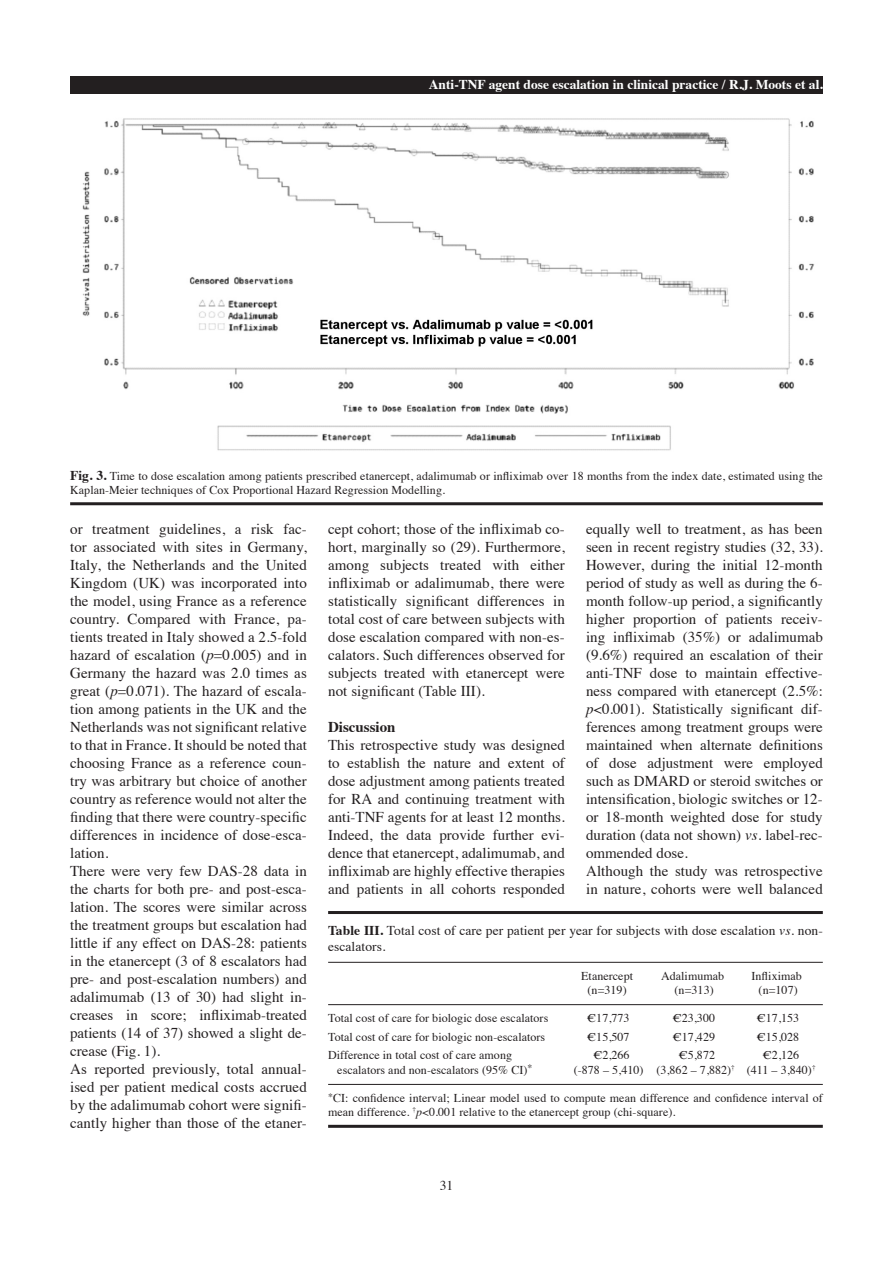
<style>
.page{position:relative;width:893px;height:1263px;background:#fff}
.page>*{position:absolute;margin:0;border:0;box-sizing:border-box;transform-origin:0 0}
.t1{font:15px/18px "Times";color:#231f20}
.t2{font:700 15px "Times";color:#231f20}
.t3{font:13.5px/15.8px "Times";letter-spacing:.005em;color:#231f20}
.t4{font:700 13.5px "Times";color:#fff}
.t5{font:12px/14.2px "Times";letter-spacing:.005em;color:#231f20}
.s1{font-weight:700;font-size:13.5px}
.s2{font-style:italic}
.s3{font-weight:700}
</style>
<div class="page">
<div style="left:70px;top:77px;width:753px;height:17px;background:#231f20"></div>
<hr style="left:70px;top:502px;width:753px;height:3px;background:#231f20">
<img style="left:82px;top:118px;width:733px;height:333px">
<hr style="left:328px;top:911px;width:495px;height:3px;background:#231f20">
<hr style="left:328px;top:962px;width:495px;height:1px;background:#231f20">
<hr style="left:328px;top:1004px;width:495px;height:1px;background:#231f20">
<hr style="left:328px;top:1084px;width:495px;height:1px;background:#231f20">
<hr style="left:328px;top:1125px;width:495px;height:3px;background:#231f20">
<p class="t4" style="left:429px;top:71px;width:395px">Anti-TNF agent dose escalation in clinical practice / R.J. Moots et al.</p>
<p class="t5" style="left:70px;top:467px;width:754px"><span class="s1">Fig. 3.</span> Time to dose escalation among patients prescribed etanercept, adalimumab or infliximab over 18 months from the index date, estimated using the<br>Kaplan-Meier techniques of Cox Proportional Hazard Regression Modelling.</p>
<p class="t1" style="left:70px;top:518px;width:238px">or treatment guidelines, a risk fac&shy;tor associated with sites in Germany, Italy, the Netherlands and the United Kingdom (UK) was incorporated into the model, using France as a reference country. Compared with France, pa&shy;tients treated in Italy showed a 2.5-fold hazard of escalation (<span class="s2">p</span>=0.005) and in Germany the hazard was 2.0 times as great (<span class="s2">p</span>=0.071). The hazard of escala&shy;tion among patients in the UK and the Netherlands was not significant relative to that in France. It should be noted that choosing France as a reference coun&shy;try was arbitrary but choice of another country as reference would not alter the finding that there were country-specific differences in incidence of dose-esca&shy;lation.<br>There were very few DAS-28 data in the charts for both pre- and post-esca&shy;lation. The scores were similar across the treatment groups but escalation had little if any effect on DAS-28: patients in the etanercept (3 of 8 escalators had pre- and post-escalation numbers) and adalimumab (13 of 30) had slight in&shy;creases in score; infliximab-treated patients (14 of 37) showed a slight de&shy;crease (Fig. 1).<br>As reported previously, total annual&shy;ised per patient medical costs accrued by the adalimumab cohort were signifi&shy;cantly higher than those of the etaner-</p>
<p class="t1" style="left:328px;top:518px;width:238px;text-align:justify">cept cohort; those of the infliximab co&shy;hort, marginally so (29). Furthermore, among subjects treated with either infliximab or adalimumab, there were statistically significant differences in total cost of care between subjects with dose escalation compared with non-es&shy;calators. Such differences observed for subjects treated with etanercept were not significant (Table III).</p>
<p class="t1" style="left:586px;top:518px;width:238px">equally well to treatment, as has been seen in recent registry studies (32, 33).<br>However, during the initial 12-month period of study as well as during the 6- month follow-up period, a significantly higher proportion of patients receiv&shy;ing infliximab (35%) or adalimumab (9.6%) required an escalation of their anti-TNF dose to maintain effective&shy;ness compared with etanercept (2.5%: <span class="s2">p</span>&lt;0.001). Statistically significant dif&shy;ferences among treatment groups were maintained when alternate definitions of dose adjustment were employed such as DMARD or steroid switches or intensification, biologic switches or 12- or 18-month weighted dose for study duration (data not shown) <span class="s2">vs</span>. label-rec&shy;ommended dose.<br>Although the study was retrospective in nature, cohorts were well balanced</p>
<p class="t2" style="left:328px;top:712px;width:69px">Discussion</p>
<p class="t1" style="left:328px;top:734px;width:238px;text-align:justify">This retrospective study was designed to establish the nature and extent of dose adjustment among patients treated for RA and continuing treatment with anti-TNF agents for at least 12 months.<br>Indeed, the data provide further evi&shy;dence that etanercept, adalimumab, and infliximab are highly effective therapies and patients in all cohorts responded</p>
<p class="t3" style="left:328px;top:922px;width:496px"><span class="s3">Table III.</span> Total cost of care per patient per year for subjects with dose escalation <span class="s2">vs</span>. non&shy;escalators.</p>
<p class="t5" style="left:581px;top:967px;width:53px">Etanercept</p>
<p class="t5" style="left:661px;top:967px;width:65px">Adalimumab</p>
<p class="t5" style="left:751px;top:967px;width:52px">Infliximab</p>
<p class="t5" style="left:588px;top:981px;width:41px">(n=319)</p>
<p class="t5" style="left:675px;top:981px;width:41px">(n=313)</p>
<p class="t5" style="left:759px;top:981px;width:41px">(n=107)</p>
<p class="t5" style="left:328px;top:1010px;width:222px">Total cost of care for biologic dose escalators</p>
<p class="t5" style="left:587px;top:1010px;width:44px">€17,773</p>
<p class="t5" style="left:673px;top:1010px;width:44px">€23,300</p>
<p class="t5" style="left:757px;top:1010px;width:44px">€17,153</p>
<p class="t5" style="left:328px;top:1028px;width:219px">Total cost of care for biologic non-escalators</p>
<p class="t5" style="left:587px;top:1028px;width:44px">€15,507</p>
<p class="t5" style="left:673px;top:1028px;width:44px">€17,429</p>
<p class="t5" style="left:757px;top:1028px;width:44px">€15,028</p>
<p class="t5" style="left:328px;top:1047px;width:185px">Difference in total cost of care among</p>
<p class="t5" style="left:593px;top:1047px;width:38px">€2,266</p>
<p class="t5" style="left:679px;top:1047px;width:38px">€5,872</p>
<p class="t5" style="left:763px;top:1047px;width:38px">€2,126</p>
<p class="t5" style="left:337px;top:1061px;width:197px">escalators and non-escalators (95% CI)<sup>*</sup></p>
<p class="t5" style="left:574px;top:1061px;width:243px">(-878 – 5,410) (3,862 – 7,882)<sup>†</sup> (411 – 3,840)<sup>†</sup></p>
<p class="t5" style="left:328px;top:1090px;width:496px"><sup>*</sup>CI: confidence interval; Linear model used to compute mean difference and confidence interval of mean difference. <sup>†</sup><span class="s2">p</span>&lt;0.001 relative to the etanercept group (chi-square).</p>
<p class="t3" style="left:440px;top:1176px;width:15px">31</p>
</div>
